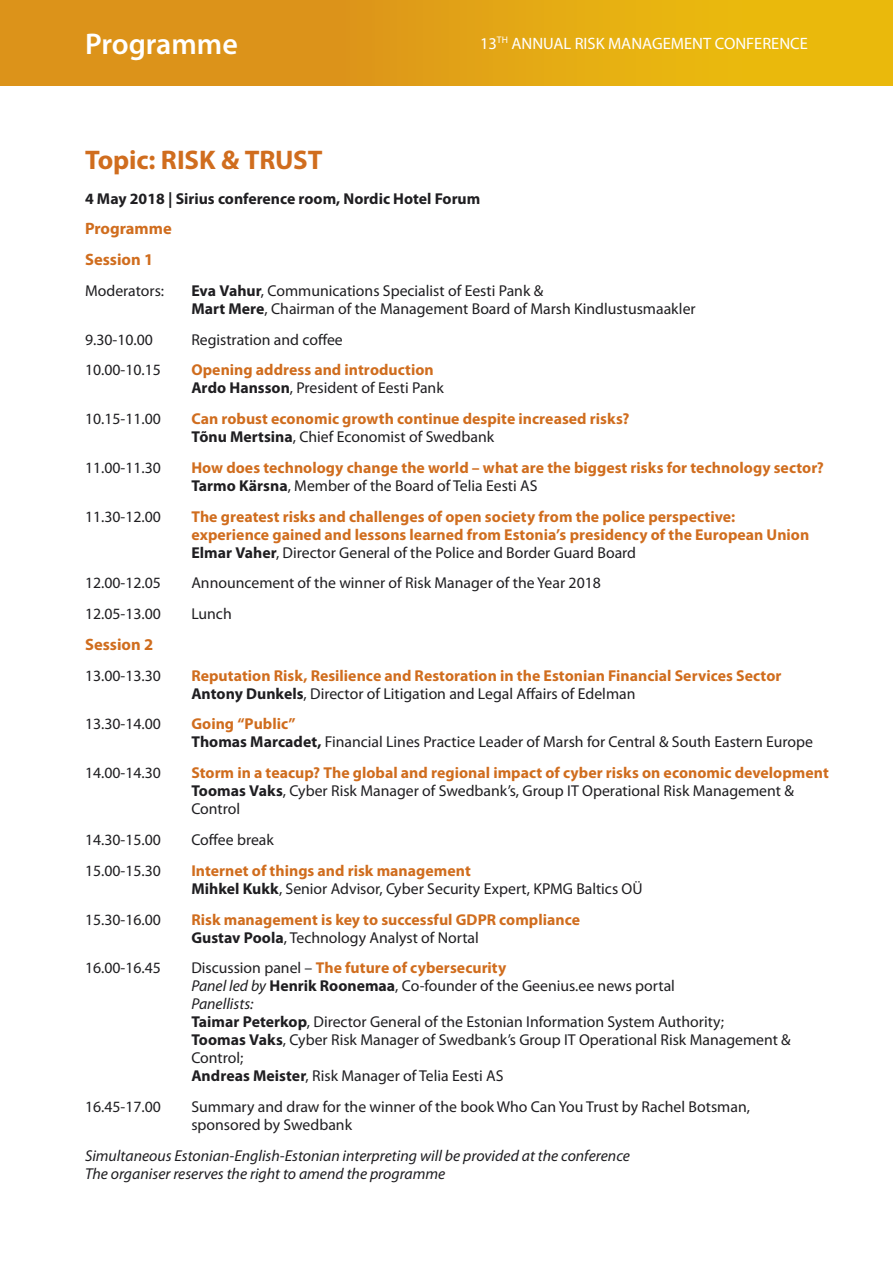
<style>
.page{position:relative;width:893px;height:1263px;background:#fff}
.page>*{position:absolute;margin:0;border:0;box-sizing:border-box;transform-origin:0 0}
.t1{font:600 30px "Myriad Pro";color:#fff}
.t2{font:700 27px "Myriad Pro";letter-spacing:-.005em;color:#d06d1e}
.t3{font:16.5px "Myriad Pro";color:#fff}
.t4{font:700 16.5px "Myriad Pro";color:#d06d1e}
.t5{font:15.75px/18px "Myriad Pro";color:#1f1e21}
.t6{font:700 15.75px/18px "Myriad Pro";color:#d06d1e}
.t7{font:italic 15.75px/18px "Myriad Pro";color:#1f1e21}
.t8{font:700 15.75px "Myriad Pro";color:#1f1e21}
.s1{font-weight:700}
.s2{color:#1f1e21}
.s3{font-weight:400;color:#1f1e21}
.s4{font-weight:700;color:#d06d1e}
.s5{font-style:italic}
</style>
<div class="page">
<div style="left:0;top:0;width:893px;height:85px;background:linear-gradient(to right,#d8891e,#ecbd0c)"></div>
<p class="t1" style="left:85px;top:25px;width:154px">Programme</p>
<p class="t3" style="left:480px;top:33px;width:329px">13<sup>TH</sup> ANNUAL RISK MANAGEMENT CONFERENCE</p>
<p class="t2" style="left:85px;top:142px;width:239px">Topic: RISK &amp; TRUST</p>
<p class="t8" style="left:85px;top:188px;width:397px">4 May 2018 | Sirius conference room, Nordic Hotel Forum</p>
<p class="t4" style="left:85px;top:218px;width:88px">Programme</p>
<p class="t4" style="left:85px;top:249px;width:70px">Session 1</p>
<p class="t5" style="left:85px;top:281px;width:81px">Moderators:</p>
<p class="t5" style="left:191px;top:281px;width:506px"><span class="s1">Eva Vahur</span>, Communications Specialist of Eesti Pank &amp;<br><span class="s1">Mart Mere</span>, Chairman of the Management Board of Marsh Kindlustusmaakler</p>
<p class="t5" style="left:85px;top:330px;width:69px">9.30-10.00</p>
<p class="t5" style="left:191px;top:330px;width:153px">Registration and coffee</p>
<p class="t5" style="left:85px;top:361px;width:77px">10.00-10.15</p>
<p class="t6" style="left:191px;top:361px;width:254px">Opening address and introduction<br><span class="s2">Ardo Hansson</span><span class="s3">, President of Eesti Pank</span></p>
<p class="t5" style="left:85px;top:410px;width:77px">10.15-11.00</p>
<p class="t6" style="left:191px;top:409px;width:439px">Can robust economic growth continue despite increased risks?<br><span class="s2">Tõnu Mertsina</span><span class="s3">, Chief Economist of Swedbank</span></p>
<p class="t5" style="left:85px;top:458px;width:77px">11.00-11.30</p>
<p class="t6" style="left:191px;top:458px;width:634px">How does technology change the world – what are the biggest risks for technology sector?<br><span class="s2">Tarmo Kärsna</span><span class="s3">, Member of the Board of Telia Eesti AS</span></p>
<p class="t5" style="left:85px;top:507px;width:77px">11.30-12.00</p>
<p class="t6" style="left:191px;top:507px;width:619px">The greatest risks and challenges of open society from the police perspective: experience gained and lessons learned from Estonia’s presidency of the European Union<br><span class="s2">Elmar Vaher</span><span class="s3">, Director General of the Police and Border Guard Board</span></p>
<p class="t5" style="left:85px;top:574px;width:77px">12.00-12.05</p>
<p class="t5" style="left:191px;top:574px;width:411px">Announcement of the winner of Risk Manager of the Year 2018</p>
<p class="t5" style="left:85px;top:605px;width:77px">12.05-13.00</p>
<p class="t5" style="left:191px;top:605px;width:42px">Lunch</p>
<p class="t4" style="left:85px;top:634px;width:70px">Session 2</p>
<p class="t5" style="left:85px;top:666px;width:77px">13.00-13.30</p>
<p class="t6" style="left:191px;top:666px;width:592px">Reputation Risk, Resilience and Restoration in the Estonian Financial Services Sector<br><span class="s2">Antony Dunkels</span><span class="s3">, Director of Litigation and Legal Affairs of Edelman</span></p>
<p class="t5" style="left:85px;top:715px;width:77px">13.30-14.00</p>
<p class="t5" style="left:191px;top:715px;width:623px"><span class="s4">Going “Public”<br></span><span class="s1">Thomas Marcadet,</span> Financial Lines Practice Leader of Marsh for Central &amp; South Eastern Europe</p>
<p class="t5" style="left:85px;top:764px;width:77px">14.00-14.30</p>
<p class="t6" style="left:191px;top:763px;width:639px">Storm in a teacup? The global and regional impact of cyber risks on economic development<br><span class="s2">Toomas Vaks</span><span class="s3">, Cyber Risk Manager of Swedbank’s, Group IT Operational Risk Management &amp;<br>Control</span></p>
<p class="t5" style="left:85px;top:830px;width:77px">14.30-15.00</p>
<p class="t5" style="left:191px;top:830px;width:84px">Coffee break</p>
<p class="t5" style="left:85px;top:861px;width:77px">15.00-15.30</p>
<p class="t5" style="left:191px;top:861px;width:453px"><span class="s4">Internet of things and risk management<br></span><span class="s1">Mihkel Kukk</span>, Senior Advisor, Cyber Security Expert, KPMG Baltics OÜ</p>
<p class="t5" style="left:85px;top:910px;width:77px">15.30-16.00</p>
<p class="t6" style="left:191px;top:910px;width:390px">Risk management is key to successful GDPR compliance<br><span class="s2">Gustav Poola</span><span class="s3">, Technology Analyst of Nortal</span></p>
<p class="t5" style="left:85px;top:959px;width:77px">16.00-16.45</p>
<p class="t5" style="left:191px;top:959px;width:601px">Discussion panel – <span class="s4">The future of cybersecurity<br></span><span class="s5">Panel led by</span> <span class="s1">Henrik Roonemaa</span>, Co-founder of the Geenius.ee news portal<br><span class="s5">Panellists:<br></span><span class="s1">Taimar Peterkop</span>, Director General of the Estonian Information System Authority;<br><span class="s1">Toomas Vaks</span>, Cyber Risk Manager of Swedbank’s Group IT Operational Risk Management &amp; Control;<br><span class="s1">Andreas Meister</span>, Risk Manager of Telia Eesti AS</p>
<p class="t5" style="left:85px;top:1097px;width:77px">16.45-17.00</p>
<p class="t5" style="left:191px;top:1097px;width:560px">Summary and draw for the winner of the book Who Can You Trust by Rachel Botsman, sponsored by Swedbank</p>
<p class="t7" style="left:85px;top:1146px;width:546px">Simultaneous Estonian-English-Estonian interpreting will be provided at the conference<br>The organiser reserves the right to amend the programme</p>
</div>
